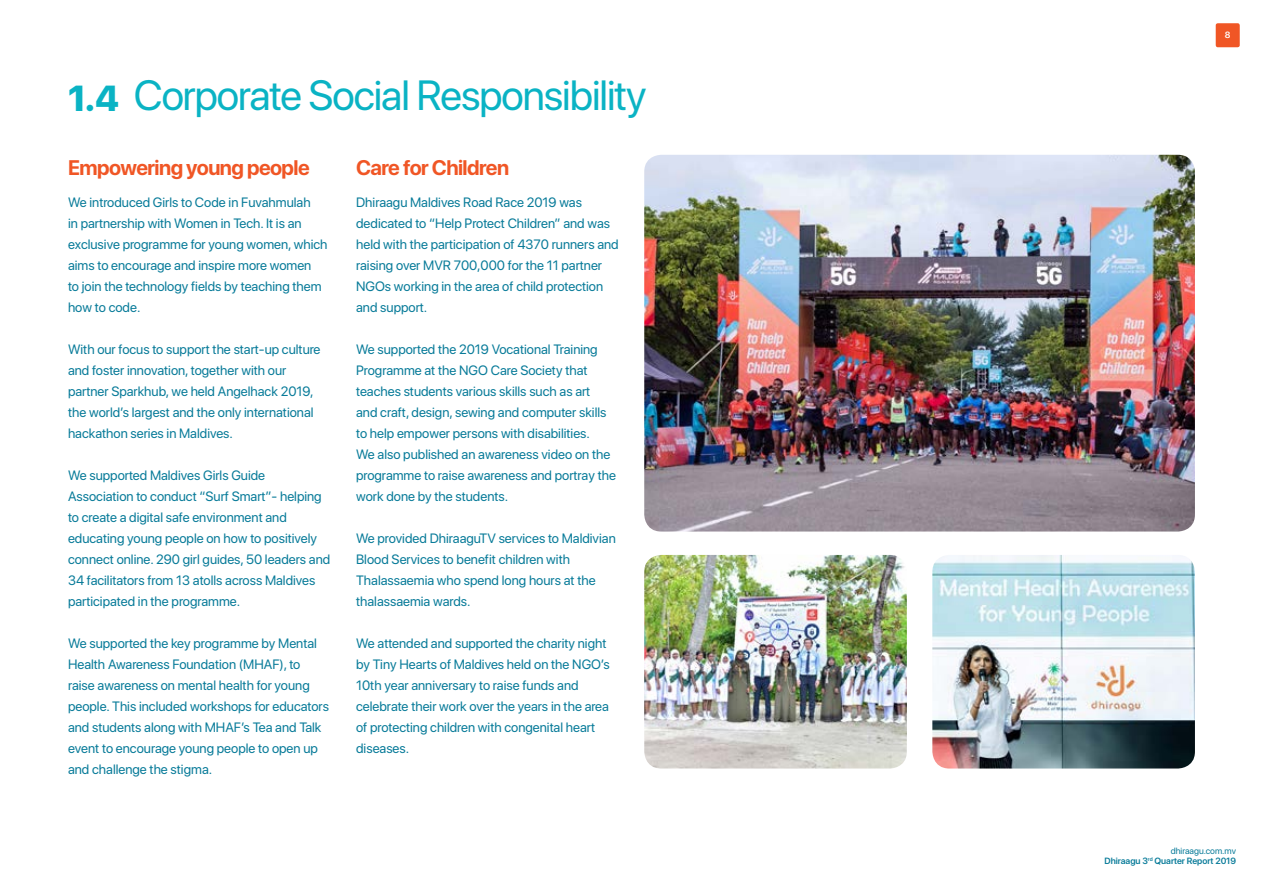
<style>
.page{position:relative;width:1263px;height:893px;background:#fff}
.page>*{position:absolute;margin:0;border:0;box-sizing:border-box;transform-origin:0 0}
.t1{font:42px "SF Pro Display";letter-spacing:-.025em;color:#0ab3c4}
.t2{font:700 21px "SF Pro Display";letter-spacing:-.025em;color:#f05625}
.t3{font:13.5px/21px "SF Pro Display";color:#087b99}
.t4{font:600 9px/10.8px "SF Pro Display";color:#087b99;text-align:right}
.t5{font:600 9px "SF Pro Display";color:#fff}
.s1{font-weight:800;font-size:36px}
.s2{font-weight:400}
</style>
<div class="page">
<div style="left:1216px;top:23px;width:24px;height:24px;background:#f05625;border-radius:2px"></div>
<img style="left:644px;top:555px;width:263px;height:213px">
<img style="left:932px;top:555px;width:263px;height:213px">
<img style="left:644px;top:155px;width:551px;height:376px">
<h1 class="t1" style="left:68px;top:63px;width:580px"><span class="s1">1.4</span> Corporate Social Responsibility</h1>
<h2 class="t2" style="left:68px;top:155px;width:243px">Empowering young people</h2>
<h2 class="t2" style="left:356px;top:155px;width:154px">Care for Children</h2>
<p class="t3" style="left:68px;top:192px;width:261px">We introduced Girls to Code in Fuvahmulah<br>in partnership with Women in Tech. It is an exclusive programme for young women, which aims to encourage and inspire more women<br>to join the technology fields by teaching them how to code.</p>
<p class="t3" style="left:68px;top:339px;width:254px">With our focus to support the start-up culture and foster innovation, together with our partner Sparkhub, we held Angelhack 2019, the world’s largest and the only international hackathon series in Maldives.</p>
<p class="t3" style="left:68px;top:465px;width:264px">We supported Maldives Girls Guide Association to conduct “Surf Smart”- helping to create a digital safe environment and educating young people on how to positively connect online. 290 girl guides, 50 leaders and 34 facilitators from 13 atolls across Maldives participated in the programme.</p>
<p class="t3" style="left:68px;top:633px;width:263px">We supported the key programme by Mental Health Awareness Foundation (MHAF), to raise awareness on mental health for young people. This included workshops for educators and students along with MHAF’s Tea and Talk event to encourage young people to open up and challenge the stigma.</p>
<p class="t3" style="left:356px;top:192px;width:264px">Dhiraagu Maldives Road Race 2019 was dedicated to “Help Protect Children” and was held with the participation of 4370 runners and raising over MVR 700,000 for the 11 partner NGOs working in the area of child protection and support.</p>
<p class="t3" style="left:356px;top:339px;width:261px">We supported the 2019 Vocational Training Programme at the NGO Care Society that teaches students various skills such as art<br>and craft, design, sewing and computer skills to help empower persons with disabilities.<br>We also published an awareness video on the programme to raise awareness and portray the work done by the students.</p>
<p class="t3" style="left:356px;top:528px;width:261px">We provided DhiraaguTV services to Maldivian Blood Services to benefit children with Thalassaemia who spend long hours at the thalassaemia wards.</p>
<p class="t3" style="left:356px;top:633px;width:255px">We attended and supported the charity night by Tiny Hearts of Maldives held on the NGO’s 10th year anniversary to raise funds and celebrate their work over the years in the area of protecting children with congenital heart diseases.</p>
<p class="t5" style="left:1225px;top:29px;width:7px">8</p>
<p class="t4" style="left:1104px;top:845px;width:133px"><span class="s2">dhiraagu.com.mv<br></span>Dhiraagu 3<sup>rd</sup> Quarter Report 2019</p>
</div>
